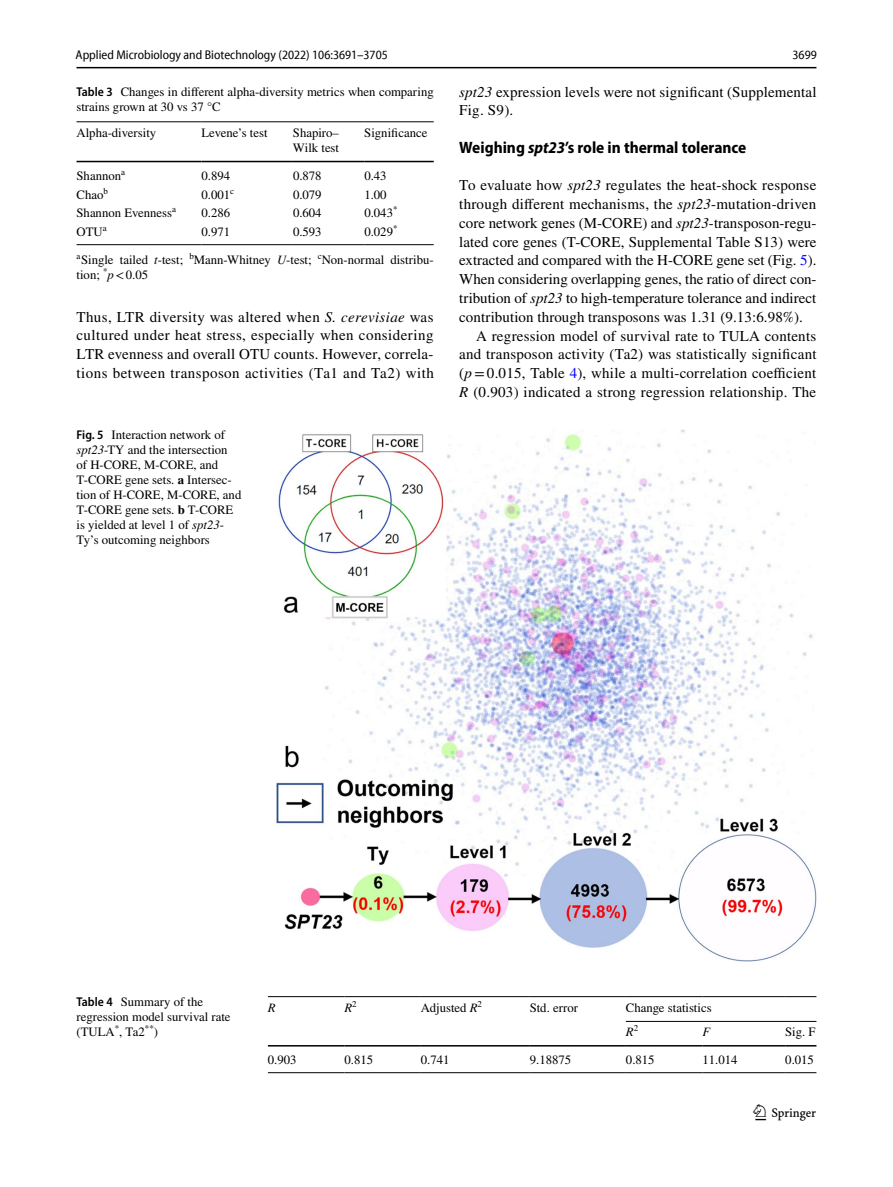
<style>
.page{position:relative;width:893px;height:1187px;background:#fff}
.page>*{position:absolute;margin:0;border:0;box-sizing:border-box;transform-origin:0 0}
.t1{font:22.5px "Springnew Regular 3";color:#000}
.t2{font:700 semi-condensed 16.5px "Myriad Pro";color:#000}
.t3{font:15px/18.8px "STIX";letter-spacing:.01em;color:#000;text-align:justify}
.t4{font:12.75px/15px "STIX";color:#000}
.t5{font:semi-condensed 12.75px "Myriad Pro Unic";color:#000}
.t6{font:italic 12.75px "STIX";color:#000}
.s1{font-family:"Myriad Pro";font-weight:600;font-stretch:semi-condensed}
.s2{font-style:italic}
.s3{font-weight:700}
.s4{color:#00f}
</style>
<div class="page">
<hr style="left:77px;top:67px;width:739px;height:1px;background:#000">
<hr style="left:77px;top:121px;width:124px;height:1px;background:#000">
<hr style="left:77px;top:161px;width:124px;height:1px;background:#000">
<hr style="left:201px;top:121px;width:92px;height:1px;background:#000">
<hr style="left:201px;top:161px;width:92px;height:1px;background:#000">
<hr style="left:293px;top:121px;width:71px;height:1px;background:#000">
<hr style="left:293px;top:161px;width:71px;height:1px;background:#000">
<hr style="left:364px;top:121px;width:70px;height:1px;background:#000">
<hr style="left:364px;top:161px;width:70px;height:1px;background:#000">
<hr style="left:77px;top:244px;width:124px;height:1px;background:#000">
<hr style="left:201px;top:244px;width:92px;height:1px;background:#000">
<hr style="left:293px;top:244px;width:71px;height:1px;background:#000">
<hr style="left:364px;top:244px;width:70px;height:1px;background:#000">
<img style="left:276px;top:429px;width:540px;height:532px">
<hr style="left:268px;top:996px;width:76px;height:1px;background:#000">
<hr style="left:268px;top:1044px;width:76px;height:2px;background:#000">
<hr style="left:344px;top:996px;width:77px;height:1px;background:#000">
<hr style="left:344px;top:1044px;width:77px;height:2px;background:#000">
<hr style="left:421px;top:996px;width:109px;height:1px;background:#000">
<hr style="left:421px;top:1044px;width:109px;height:2px;background:#000">
<hr style="left:530px;top:996px;width:96px;height:1px;background:#000">
<hr style="left:530px;top:1044px;width:96px;height:2px;background:#000">
<hr style="left:626px;top:996px;width:76px;height:1px;background:#000">
<hr style="left:702px;top:996px;width:83px;height:1px;background:#000">
<hr style="left:785px;top:996px;width:31px;height:1px;background:#000">
<hr style="left:626px;top:1044px;width:76px;height:2px;background:#000">
<hr style="left:702px;top:1044px;width:83px;height:2px;background:#000">
<hr style="left:785px;top:1044px;width:31px;height:2px;background:#000">
<hr style="left:268px;top:1072px;width:76px;height:1px;background:#000">
<hr style="left:344px;top:1072px;width:77px;height:1px;background:#000">
<hr style="left:421px;top:1072px;width:109px;height:1px;background:#000">
<hr style="left:530px;top:1072px;width:96px;height:1px;background:#000">
<hr style="left:626px;top:1072px;width:76px;height:1px;background:#000">
<hr style="left:702px;top:1072px;width:83px;height:1px;background:#000">
<hr style="left:785px;top:1072px;width:31px;height:1px;background:#000">
<hr style="left:626px;top:1020px;width:190px;height:1px;background:#000">
<p class="t5" style="left:76px;top:50px;width:314px">Applied Microbiology and Biotechnology (2022) 106:3691–3705</p>
<p class="t5" style="left:792px;top:50px;width:26px">3699</p>
<p class="t4" style="left:77px;top:85px;width:359px"><span class="s1">Table 3</span> Changes in different alpha-diversity metrics when comparing strains grown at 30 vs 37 °C</p>
<p class="t4" style="left:77px;top:126px;width:81px">Alpha-diversity</p>
<p class="t4" style="left:201px;top:126px;width:68px">Levene’s test</p>
<p class="t4" style="left:293px;top:126px;width:48px">Shapiro–<br>Wilk test</p>
<p class="t4" style="left:364px;top:126px;width:65px">Significance</p>
<p class="t4" style="left:77px;top:169px;width:50px">Shannon<sup>a</sup></p>
<p class="t4" style="left:202px;top:169px;width:30px">0.894</p>
<p class="t4" style="left:293px;top:169px;width:30px">0.878</p>
<p class="t4" style="left:364px;top:169px;width:24px">0.43</p>
<p class="t4" style="left:77px;top:188px;width:33px">Chao<sup>b</sup></p>
<p class="t4" style="left:202px;top:188px;width:34px">0.001<sup>c</sup></p>
<p class="t4" style="left:293px;top:188px;width:30px">0.079</p>
<p class="t4" style="left:364px;top:188px;width:24px">1.00</p>
<p class="t4" style="left:77px;top:206px;width:101px">Shannon Evenness<sup>a</sup></p>
<p class="t4" style="left:202px;top:206px;width:30px">0.286</p>
<p class="t4" style="left:293px;top:206px;width:30px">0.604</p>
<p class="t4" style="left:364px;top:206px;width:35px">0.043<sup>*</sup></p>
<p class="t4" style="left:77px;top:225px;width:32px">OTU<sup>a</sup></p>
<p class="t4" style="left:202px;top:225px;width:30px">0.971</p>
<p class="t4" style="left:293px;top:225px;width:30px">0.593</p>
<p class="t4" style="left:364px;top:225px;width:35px">0.029<sup>*</sup></p>
<p class="t4" style="left:77px;top:253px;width:359px"><sup>a</sup>Single tailed <span class="s2">t</span>-test; <sup>b</sup>Mann-Whitney <span class="s2">U</span>-test; <sup>c</sup>Non-normal distribu&shy;tion; <sup>*</sup><span class="s2">p</span>&lt;0.05</p>
<p class="t3" style="left:77px;top:308px;width:359px">Thus, LTR diversity was altered when <span class="s2">S. cerevisiae</span> was cultured under heat stress, especially when considering LTR evenness and overall OTU counts. However, correla&shy;tions between transposon activities (Ta1 and Ta2) with</p>
<p class="t4" style="left:77px;top:428px;width:166px"><span class="s1">Fig. 5</span> Interaction network of <span class="s2">spt23</span>-TY and the intersection of H-CORE, M-CORE, and<br>T-CORE gene sets. <span class="s3">a</span> Intersec&shy;tion of H-CORE, M-CORE, and<br>T-CORE gene sets. <span class="s3">b</span> T-CORE is yielded at level 1 of <span class="s2">spt23</span>-<br>Ty’s outcoming neighbors</p>
<p class="t3" style="left:459px;top:83px;width:359px"><span class="s2">spt23</span> expression levels were not significant (Supplemental<br>Fig. S9).</p>
<p class="t2" style="left:459px;top:138px;width:289px">Weighing <span class="s2">spt23</span>’s role in thermal tolerance</p>
<p class="t3" style="left:459px;top:177px;width:359px">To evaluate how <span class="s2">spt23</span> regulates the heat-shock response</p>
<p class="t3" style="left:459px;top:196px;width:359px">through different mechanisms, the <span class="s2">spt23</span>-mutation-driven</p>
<p class="t3" style="left:459px;top:214px;width:359px">core network genes (M-CORE) and <span class="s2">spt23</span>-transposon-regu-</p>
<p class="t3" style="left:459px;top:233px;width:359px">lated core genes (T-CORE, Supplemental Table S13) were</p>
<p class="t3" style="left:459px;top:252px;width:359px">extracted and compared with the H-CORE gene set (Fig. <span class="s4">5</span>).</p>
<p class="t3" style="left:459px;top:271px;width:359px">When considering overlapping genes, the ratio of direct con-</p>
<p class="t3" style="left:459px;top:289px;width:358px">tribution of <span class="s2">spt23</span> to high-temperature tolerance and indirect</p>
<p class="t3" style="left:459px;top:308px;width:345px">contribution through transposons was 1.31 (9.13:6.98%).</p>
<p class="t3" style="left:476px;top:327px;width:341px">A regression model of survival rate to TULA contents</p>
<p class="t3" style="left:459px;top:346px;width:359px">and transposon activity (Ta2) was statistically significant</p>
<p class="t3" style="left:459px;top:364px;width:359px">(<span class="s2">p</span>=0.015, Table <span class="s4">4</span>), while a multi-correlation coefficient</p>
<p class="t3" style="left:459px;top:383px;width:359px"><span class="s2">R</span> (0.903) indicated a strong regression relationship. The</p>
<p class="t4" style="left:77px;top:994px;width:156px"><span class="s1">Table 4</span> Summary of the regression model survival rate (TULA<sup>*</sup>, Ta2<sup>**</sup>)</p>
<p class="t6" style="left:268px;top:998px;width:9px">R</p>
<p class="t6" style="left:344px;top:998px;width:14px">R<sup>2</sup></p>
<p class="t4" style="left:421px;top:1000px;width:63px">Adjusted <span class="s2">R</span><sup>2</sup></p>
<p class="t4" style="left:530px;top:1000px;width:50px">Std. error</p>
<p class="t4" style="left:626px;top:995px;width:87px;line-height:24.5px">Change statistics<br><span class="s2">R</span><sup>2</sup></p>
<p class="t6" style="left:702px;top:1022px;width:9px">F</p>
<p class="t4" style="left:785px;top:1025px;width:32px">Sig. F</p>
<p class="t4" style="left:268px;top:1053px;width:30px">0.903</p>
<p class="t4" style="left:344px;top:1053px;width:30px">0.815</p>
<p class="t4" style="left:421px;top:1053px;width:30px">0.741</p>
<p class="t4" style="left:530px;top:1053px;width:43px">9.18875</p>
<p class="t4" style="left:626px;top:1053px;width:30px">0.815</p>
<p class="t4" style="left:702px;top:1053px;width:37px">11.014</p>
<p class="t4" style="left:785px;top:1053px;width:30px">0.015</p>
<h1 class="t1" style="left:755px;top:1104px;width:62px">1 3</h1>
</div>
